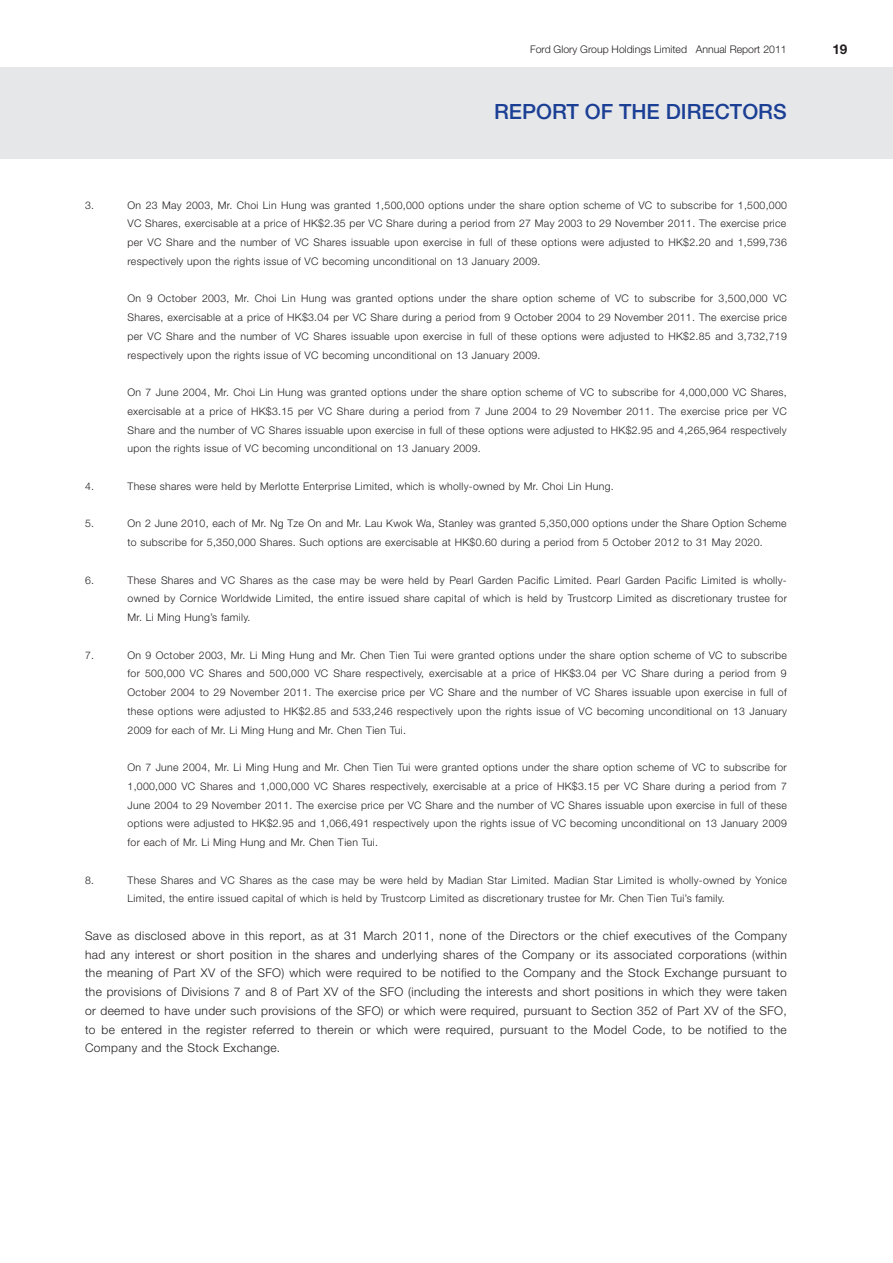
<style>
.page{position:relative;width:893px;height:1263px;background:#fff}
.page>*{position:absolute;margin:0;border:0;box-sizing:border-box;transform-origin:0 0}
.t1{font:500 21px "Helvetica Neue LT Std";color:#1b3f94}
.t2{font:700 13.5px "Helvetica Neue LT Std";color:#231f20}
.t3{font:300 12px/18.8px "Helvetica Neue LT Std";letter-spacing:.03em;color:#231f20;text-align:justify}
.t4{font:300 10.5px/18.8px "Helvetica Neue LT Std";letter-spacing:.03em;color:#231f20;text-align:justify}
.t5{font:300 10.5px "Helvetica Neue LT Std";color:#231f20}
</style>
<div class="page">
<div style="left:0;top:67px;width:893px;height:91px;background:#e6e7e9"></div>
<p class="t5" style="left:530px;top:43px;width:258px">Ford Glory Group Holdings Limited Annual Report 2011</p>
<p class="t2" style="left:832px;top:41px;width:17px">19</p>
<h1 class="t1" style="left:494px;top:99px;width:294px">REPORT OF THE DIRECTORS</h1>
<p class="t4" style="left:85px;top:195px;width:11px">3.</p>
<p class="t4" style="left:128px;top:195px;width:661px">On 23 May 2003, Mr. Choi Lin Hung was granted 1,500,000 options under the share option scheme of VC to subscribe for 1,500,000<br>VC Shares, exercisable at a price of HK$2.35 per VC Share during a period from 27 May 2003 to 29 November 2011. The exercise price per VC Share and the number of VC Shares issuable upon exercise in full of these options were adjusted to HK$2.20 and 1,599,736 respectively upon the rights issue of VC becoming unconditional on 13 January 2009.</p>
<p class="t4" style="left:128px;top:289px;width:661px">On 9 October 2003, Mr. Choi Lin Hung was granted options under the share option scheme of VC to subscribe for 3,500,000 VC Shares, exercisable at a price of HK$3.04 per VC Share during a period from 9 October 2004 to 29 November 2011. The exercise price per VC Share and the number of VC Shares issuable upon exercise in full of these options were adjusted to HK$2.85 and 3,732,719 respectively upon the rights issue of VC becoming unconditional on 13 January 2009.</p>
<p class="t4" style="left:128px;top:383px;width:661px">On 7 June 2004, Mr. Choi Lin Hung was granted options under the share option scheme of VC to subscribe for 4,000,000 VC Shares, exercisable at a price of HK$3.15 per VC Share during a period from 7 June 2004 to 29 November 2011. The exercise price per VC Share and the number of VC Shares issuable upon exercise in full of these options were adjusted to HK$2.95 and 4,265,964 respectively upon the rights issue of VC becoming unconditional on 13 January 2009.</p>
<p class="t4" style="left:85px;top:476px;width:11px">4.</p>
<p class="t4" style="left:128px;top:476px;width:488px">These shares were held by Merlotte Enterprise Limited, which is wholly-owned by Mr. Choi Lin Hung.</p>
<p class="t4" style="left:85px;top:514px;width:11px">5.</p>
<p class="t4" style="left:128px;top:514px;width:660px">On 2 June 2010, each of Mr. Ng Tze On and Mr. Lau Kwok Wa, Stanley was granted 5,350,000 options under the Share Option Scheme to subscribe for 5,350,000 Shares. Such options are exercisable at HK$0.60 during a period from 5 October 2012 to 31 May 2020.</p>
<p class="t4" style="left:85px;top:570px;width:11px">6.</p>
<p class="t4" style="left:128px;top:570px;width:661px">These Shares and VC Shares as the case may be were held by Pearl Garden Pacific Limited. Pearl Garden Pacific Limited is wholly&shy;owned by Cornice Worldwide Limited, the entire issued share capital of which is held by Trustcorp Limited as discretionary trustee for Mr. Li Ming Hung’s family.</p>
<p class="t4" style="left:85px;top:645px;width:11px">7.</p>
<p class="t4" style="left:128px;top:645px;width:661px">On 9 October 2003, Mr. Li Ming Hung and Mr. Chen Tien Tui were granted options under the share option scheme of VC to subscribe for 500,000 VC Shares and 500,000 VC Share respectively, exercisable at a price of HK$3.04 per VC Share during a period from 9<br>October 2004 to 29 November 2011. The exercise price per VC Share and the number of VC Shares issuable upon exercise in full of these options were adjusted to HK$2.85 and 533,246 respectively upon the rights issue of VC becoming unconditional on 13 January 2009 for each of Mr. Li Ming Hung and Mr. Chen Tien Tui.</p>
<p class="t4" style="left:128px;top:758px;width:661px">On 7 June 2004, Mr. Li Ming Hung and Mr. Chen Tien Tui were granted options under the share option scheme of VC to subscribe for 1,000,000 VC Shares and 1,000,000 VC Shares respectively, exercisable at a price of HK$3.15 per VC Share during a period from 7<br>June 2004 to 29 November 2011. The exercise price per VC Share and the number of VC Shares issuable upon exercise in full of these options were adjusted to HK$2.95 and 1,066,491 respectively upon the rights issue of VC becoming unconditional on 13 January 2009 for each of Mr. Li Ming Hung and Mr. Chen Tien Tui.</p>
<p class="t4" style="left:85px;top:870px;width:11px">8.</p>
<p class="t4" style="left:128px;top:870px;width:661px">These Shares and VC Shares as the case may be were held by Madian Star Limited. Madian Star Limited is wholly-owned by Yonice<br>Limited, the entire issued capital of which is held by Trustcorp Limited as discretionary trustee for Mr. Chen Tien Tui’s family.</p>
<p class="t3" style="left:85px;top:926px;width:703px">Save as disclosed above in this report, as at 31 March 2011, none of the Directors or the chief executives of the Company had any interest or short position in the shares and underlying shares of the Company or its associated corporations (within the meaning of Part XV of the SFO) which were required to be notified to the Company and the Stock Exchange pursuant to the provisions of Divisions 7 and 8 of Part XV of the SFO (including the interests and short positions in which they were taken or deemed to have under such provisions of the SFO) or which were required, pursuant to Section 352 of Part XV of the SFO, to be entered in the register referred to therein or which were required, pursuant to the Model Code, to be notified to the Company and the Stock Exchange.</p>
</div>
